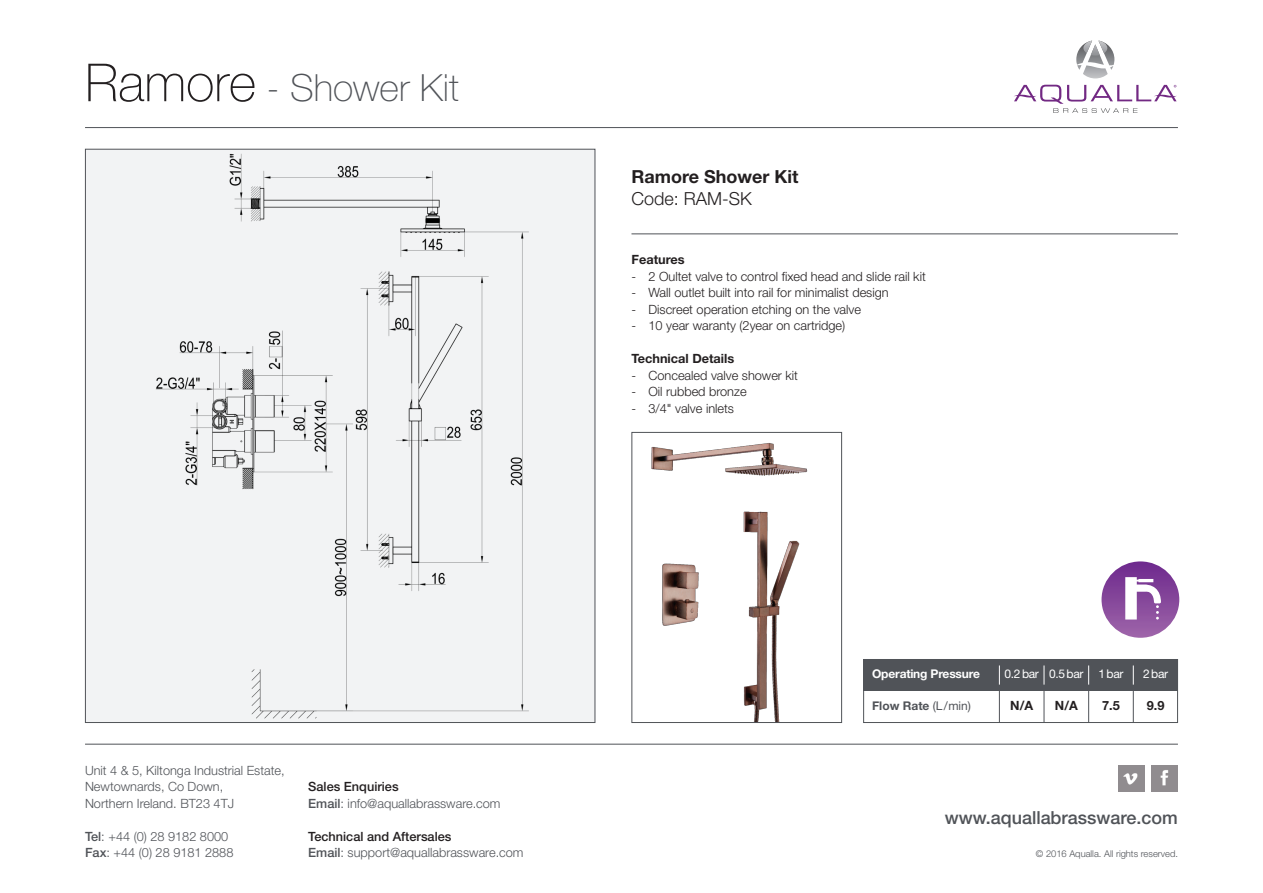
<style>
.page{position:relative;width:1263px;height:893px;background:#fff}
.page>*{position:absolute;margin:0;border:0;box-sizing:border-box;transform-origin:0 0}
.t1{font:100 37.5px "Helvetica Neue";color:#505358}
.t2{font:500 18px "Helvetica Neue";color:#505358}
.t3{font:700 18px "Helvetica Neue";color:#231f20}
.t4{font:300 18px "Helvetica Neue";color:#231f20}
.t5{font:300 12.75px/16.5px "Helvetica Neue";color:#505358}
.t6{font:300 12.75px "Helvetica Neue";color:#231f20}
.t7{font:700 12.75px "Helvetica Neue";color:#231f20}
.t8{font:12px "Helvetica Neue";letter-spacing:-.025em;color:#fff}
.t9{font:700 12px "Helvetica Neue";letter-spacing:-.015em;color:#fff}
.t10{font:700 12px "Helvetica Neue";color:#505358}
.t11{font:300 9.3px "Helvetica Neue";color:#505358}
.s1{font-size:52.5px;color:#231f20}
.s2{font-weight:500}
.s3{font-weight:500;color:#231f20}
.s4{font-weight:400}
</style>
<div class="page">
<hr style="left:85px;top:127px;width:1093px;height:1px;background:#505358">
<hr style="left:631px;top:233px;width:547px;height:1px;background:#505358">
<hr style="left:85px;top:744px;width:1093px;height:1px;background:#505358">
<svg style="left:1076px;top:41px;width:38px;height:37px"></svg>
<svg style="left:1014px;top:85px;width:163px;height:28px"></svg>
<svg style="left:1101px;top:561px;width:78px;height:77px;background:#894c9e"></svg>
<svg style="left:1125px;top:577px;width:36px;height:42px"></svg>
<div style="left:86px;top:150px;width:509px;height:572px;background:#f2f3f4"></div>
<img style="left:156px;top:154px;width:373px;height:565px">
<img style="left:651px;top:443px;width:157px;height:278px">
<div style="left:631px;top:432px;width:211px;height:291px;border:1px solid #505358"></div>
<div style="left:1151px;top:765px;width:27px;height:27px;background:#908c8f"></div>
<div style="left:1118px;top:765px;width:26px;height:27px;background:#908c8f"></div>
<img style="left:1123px;top:773px;width:15px;height:12px">
<img style="left:1160px;top:770px;width:8px;height:16px">
<div style="left:863px;top:659px;width:315px;height:64px;border:1px solid #505358"></div>
<div style="left:863px;top:659px;width:315px;height:32px;background:#505358"></div>
<hr style="left:999px;top:691px;width:1px;height:32px;background:#505358">
<hr style="left:1044px;top:691px;width:1px;height:32px;background:#505358">
<hr style="left:1088px;top:691px;width:1px;height:32px;background:#505358">
<hr style="left:1133px;top:691px;width:1px;height:32px;background:#505358">
<svg style="left:999px;top:665px;width:1px;height:20px"></svg>
<svg style="left:1044px;top:665px;width:1px;height:20px"></svg>
<svg style="left:1088px;top:665px;width:1px;height:20px"></svg>
<svg style="left:1133px;top:665px;width:1px;height:20px"></svg>
<h1 class="t1" style="left:85px;top:74px;width:375px"><span class="s1">Ramore</span> - Shower Kit</h1>
<p class="t5" style="left:85px;top:763px;width:201px">Unit 4 &amp; 5, Kiltonga Industrial Estate,<br>Newtownards, Co Down,<br>Northern Ireland. BT23 4TJ</p>
<p class="t5" style="left:85px;top:829px;width:150px"><span class="s2">Tel</span>: +44 (0) 28 9182 8000<br><span class="s2">Fax</span>: +44 (0) 28 9181 2888</p>
<p class="t5" style="left:308px;top:779px;width:194px"><span class="s3">Sales Enquiries<br></span><span class="s2">Email</span>: info@aquallabrassware.com</p>
<p class="t5" style="left:308px;top:829px;width:217px"><span class="s3">Technical and Aftersales<br></span><span class="s2">Email</span>: support@aquallabrassware.com</p>
<h2 class="t3" style="left:631px;top:170px;width:168px">Ramore Shower Kit</h2>
<h2 class="t4" style="left:631px;top:193px;width:122px">Code: RAM-SK</h2>
<p class="t7" style="left:631px;top:255px;width:55px">Features</p>
<p class="t6" style="left:631px;top:272px;width:296px">- 2 Oultet valve to control fixed head and slide rail kit</p>
<p class="t6" style="left:631px;top:288px;width:259px">- Wall outlet built into rail for minimalist design</p>
<p class="t6" style="left:631px;top:305px;width:231px">- Discreet operation etching on the valve</p>
<p class="t6" style="left:631px;top:321px;width:215px">- 10 year waranty (2year on cartridge)</p>
<p class="t7" style="left:631px;top:354px;width:104px">Technical Details</p>
<p class="t6" style="left:631px;top:371px;width:168px">- Concealed valve shower kit</p>
<p class="t6" style="left:631px;top:387px;width:117px">- Oil rubbed bronze</p>
<p class="t6" style="left:631px;top:404px;width:104px">- 3/4" valve inlets</p>
<p class="t9" style="left:872px;top:670px;width:109px">Operating Pressure</p>
<p class="t10" style="left:872px;top:701px;width:100px">Flow Rate <span class="s4">(L/min)</span></p>
<p class="t7" style="left:1010px;top:701px;width:24px">N/A</p>
<p class="t7" style="left:1055px;top:701px;width:24px">N/A</p>
<p class="t7" style="left:1102px;top:701px;width:19px">7.5</p>
<p class="t7" style="left:1147px;top:701px;width:19px">9.9</p>
<p class="t8" style="left:1004px;top:670px;width:121px">0.2bar 0.5bar 1bar</p>
<p class="t8" style="left:1143px;top:670px;width:27px">2bar</p>
<h2 class="t2" style="left:945px;top:811px;width:235px">www.aquallabrassware.com</h2>
<p class="t11" style="left:1036px;top:850px;width:144px">© 2016 Aqualla. All rights reserved.</p>
</div>
